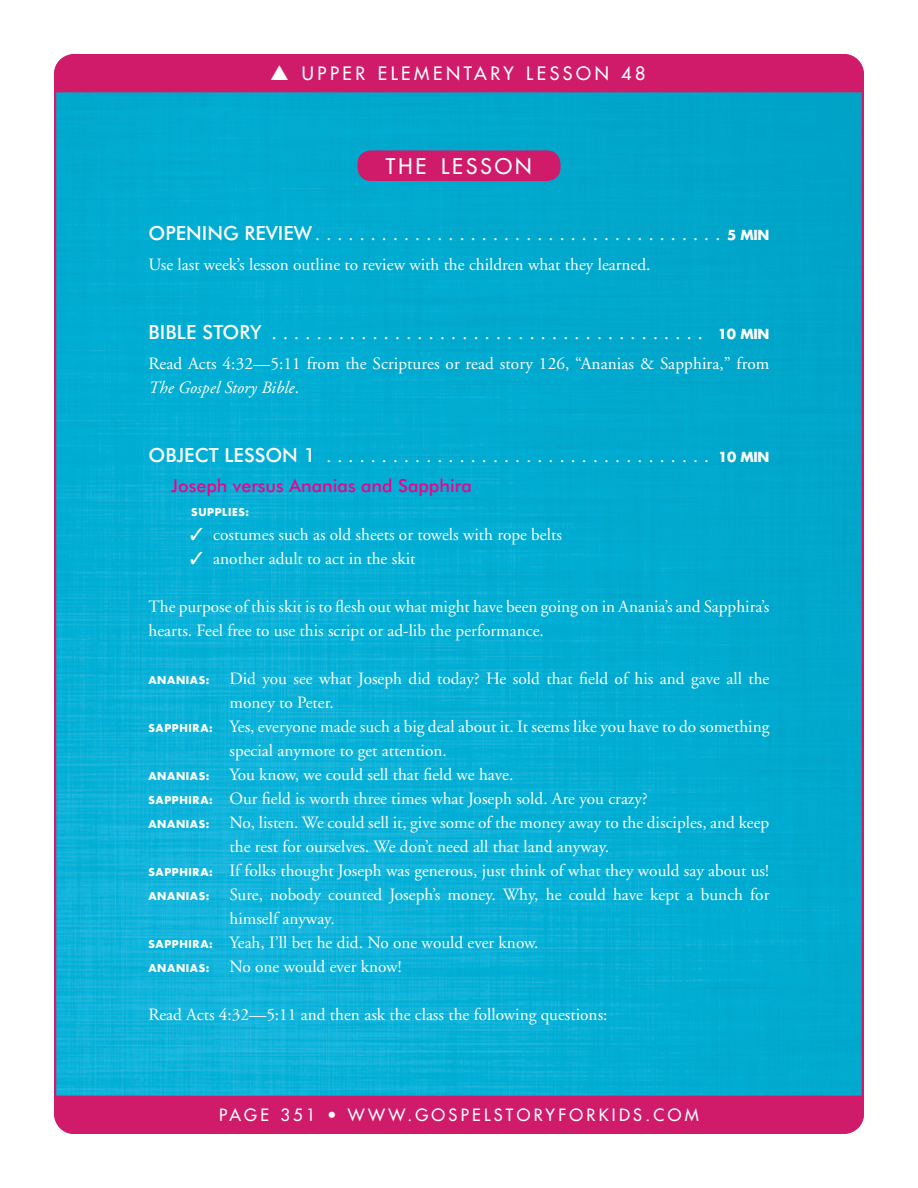
<style>
.page{position:relative;width:918px;height:1188px;background:#fff}
.page>*{position:absolute;margin:0;border:0;box-sizing:border-box;transform-origin:0 0}
.Head{font:21px "Futura";letter-spacing:.145em;color:#fff}
.SUB_1{font:19.5px "Adobe Garamond";color:#fff}
.LS_Subhead_2{font:500 18px "Futura BT";color:#ed028c}
.t1{font:18px "Futura";letter-spacing:.2em;color:#fff}
.TXT{font:17.25px/24px "Adobe Garamond";color:#fff}
.t2{font:16.5px "Futura";letter-spacing:.2em;color:#fff}
.LS_Supply_List_Inden{font:700 10.5px "Futura";letter-spacing:.06em;color:#fff}
.s1{font-family:"Futura BT";font-weight:500}
.s2{font-family:"Futura";font-weight:700;font-size:13.5px}
.s3{font-style:italic}
.s4{font-family:"Futura";font-weight:700;font-size:10.5px}
</style>
<div class="page">
<img style="left:57px;top:92px;width:804px;height:1004px">
<div style="left:54px;top:54px;width:810px;height:38px;background:#d01a6a"></div>
<div style="left:54px;top:1096px;width:810px;height:38px;background:#d01a6a"></div>
<div style="left:357px;top:150px;width:204px;height:31px;background:#d01a6a;border-radius:14px"></div>
<p class="t1" style="left:270px;top:62px;width:377px">▲ UPPER ELEMENTARY LESSON 48</p>
<p class="Head" style="left:386px;top:153px;width:147px">THE LESSON</p>
<p class="SUB_1" style="left:148px;top:223px;width:623px"><span class="s1">OPENING REVIEW</span>..................................... <span class="s2">5 MIN</span></p>
<p class="TXT" style="left:148px;top:253px;width:504px">Use last week’s lesson outline to review with the children what they learned.</p>
<p class="SUB_1" style="left:148px;top:322px;width:623px"><span class="s1">BIBLE STORY</span> ....................................... <span class="s2">10 MIN</span></p>
<p class="TXT" style="left:148px;top:352px;width:622px">Read Acts 4:32—5:11 from the Scriptures or read story 126, “Ananias &amp; Sapphira,” from<br><span class="s3">The Gospel Story Bible</span>.</p>
<p class="SUB_1" style="left:148px;top:445px;width:623px"><span class="s1">OBJECT LESSON 1</span> ................................... <span class="s2">10 MIN</span></p>
<p class="LS_Subhead_2" style="left:171px;top:475px;width:302px">Joseph versus Ananias and Sapphira</p>
<p class="LS_Supply_List_Inden" style="left:191px;top:505px;width:60px">SUPPLIES:</p>
<p class="TXT" style="left:190px;top:523px;width:373px">✓ costumes such as old sheets or towels with rope belts</p>
<p class="TXT" style="left:190px;top:547px;width:227px">✓ another adult to act in the skit</p>
<p class="TXT" style="left:148px;top:595px;width:622px">The purpose of this skit is to flesh out what might have been going on in Anania’s and Sapphira’s hearts. Feel free to use this script or ad-lib the performance.</p>
<p class="TXT" style="left:230px;top:667px;width:541px;text-indent:-81px"><span class="s4">ANANIAS:</span> Did you see what Joseph did today? He sold that field of his and gave all the money to Peter.</p>
<p class="TXT" style="left:230px;top:715px;width:542px;text-indent:-81px"><span class="s4">SAPPHIRA:</span> Yes, everyone made such a big deal about it. It seems like you have to do something special anymore to get attention.</p>
<p class="TXT" style="left:148px;top:763px;width:366px"><span class="s4">ANANIAS:</span> You know, we could sell that field we have.</p>
<p class="TXT" style="left:148px;top:787px;width:501px"><span class="s4">SAPPHIRA:</span> Our field is worth three times what Joseph sold. Are you crazy?</p>
<p class="TXT" style="left:230px;top:811px;width:541px;text-indent:-81px"><span class="s4">ANANIAS:</span> No, listen. We could sell it, give some of the money away to the disciples, and keep the rest for ourselves. We don’t need all that land anyway.</p>
<p class="TXT" style="left:148px;top:859px;width:622px"><span class="s4">SAPPHIRA:</span> If folks thought Joseph was generous, just think of what they would say about us!</p>
<p class="TXT" style="left:230px;top:883px;width:541px;text-indent:-81px"><span class="s4">ANANIAS:</span> Sure, nobody counted Joseph’s money. Why, he could have kept a bunch for himself anyway.</p>
<p class="TXT" style="left:148px;top:931px;width:392px"><span class="s4">SAPPHIRA:</span> Yeah, I’ll bet he did. No one would ever know.</p>
<p class="TXT" style="left:148px;top:955px;width:255px"><span class="s4">ANANIAS:</span> No one would ever know!</p>
<p class="TXT" style="left:148px;top:1003px;width:461px">Read Acts 4:32—5:11 and then ask the class the following questions:</p>
<p class="t2" style="left:219px;top:1104px;width:481px">PAGE 351 • WWW.GOSPELSTORYFORKIDS.COM</p>
</div>
